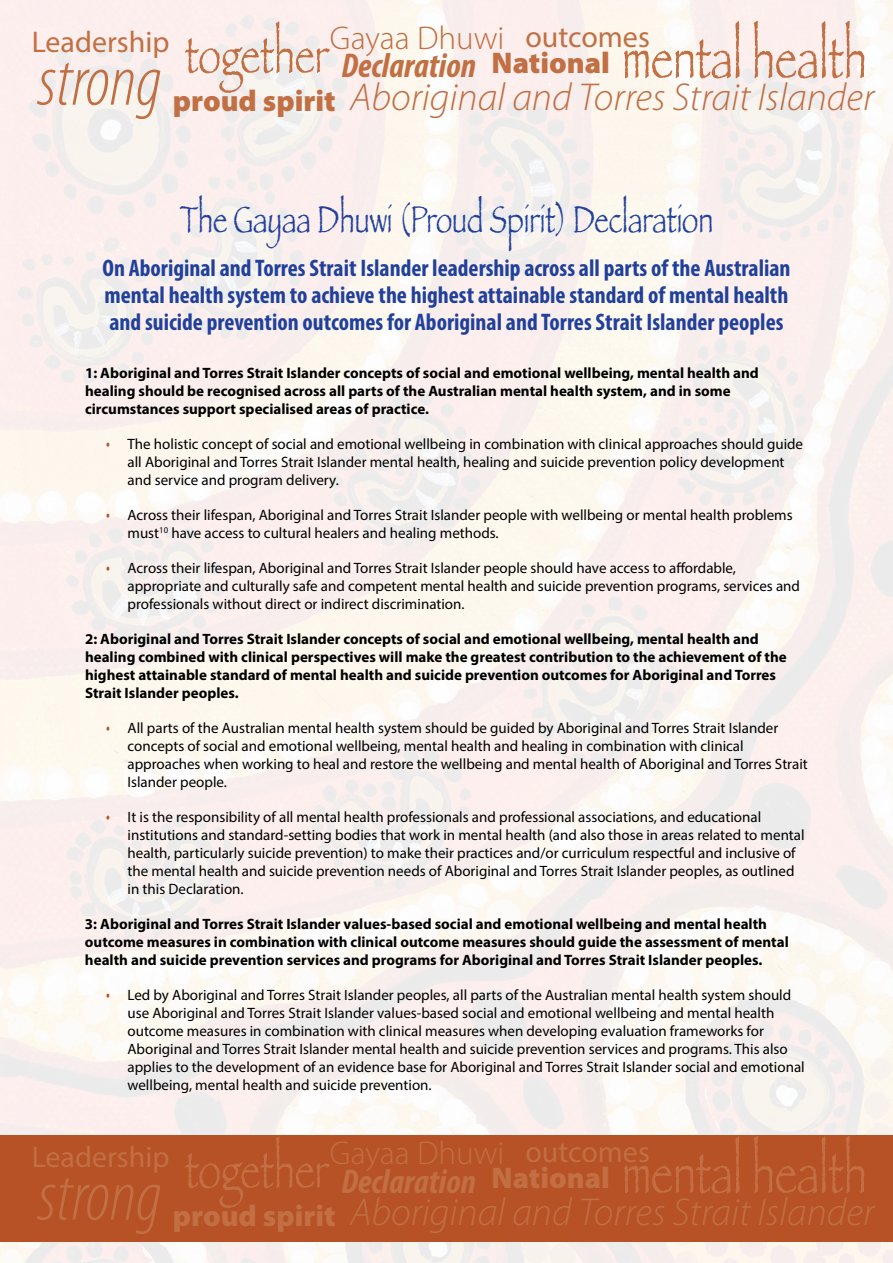
<style>
.page{position:relative;width:893px;height:1263px;background:#fff}
.page>*{position:absolute;margin:0;border:0;box-sizing:border-box;transform-origin:0 0}
.t1{font:italic 300 condensed 72px "Myriad Pro";color:#c16f43}
.t2{font:condensed 60px "Papyrus";color:#c16f43}
.t3{font:italic 300 39px "Myriad Pro";color:#c16f43}
.t4{font:condensed 39px "Papyrus";color:#21409a}
.t5{font:italic 700 condensed 34.5px "Myriad Pro";color:#c16f43}
.t6{font:300 33px "Myriad Pro";color:#c16f43}
.t7{font:30px "Myriad Pro";color:#c16f43}
.t8{font:900 30px "Myriad Pro";color:#c16f43}
.t9{font:700 condensed 24px/27px "Myriad Pro";color:#21409a;text-align:justify}
.t10{font:15px/18px "Myriad Pro";color:#000}
.t11{font:700 15px/18px "Myriad Pro";color:#000}
.s1{font-family:"Myriad Pro";font-weight:900;font-stretch:normal;font-size:30px}
.s2{font-family:"Papyrus";font-stretch:condensed;font-size:54px}
.s3{font-weight:400;font-size:30px}
.s4{font-family:"Papyrus";font-stretch:condensed;color:#b65226}
</style>
<div class="page">
<div style="left:0;top:1135px;width:893px;height:107px;background:#b65226"></div>
<h2 class="t2" style="left:492px;top:22px;width:377px"><span class="s1">National</span> mental health</h2>
<h3 class="t7" style="left:32px;top:24px;width:299px">Leadership <span class="s2">together</span></h3>
<h3 class="t6" style="left:330px;top:20px;width:322px">Gayaa Dhuwi <span class="s3">outcomes</span></h3>
<h3 class="t5" style="left:341px;top:44px;width:136px">Declaration</h3>
<h1 class="t1" style="left:38px;top:43px;width:125px">strong</h1>
<h3 class="t3" style="left:351px;top:76px;width:525px">Aboriginal and Torres Strait Islander</h3>
<h3 class="t8" style="left:173px;top:84px;width:164px">proud spirit</h3>
<h3 class="t4" style="left:180px;top:196px;width:535px">The Gayaa Dhuwi (Proud Spirit) Declaration</h3>
<p class="t9" style="left:102px;top:254px;width:690px">On Aboriginal and Torres Strait Islander leadership across all parts of the Australian mental health system to achieve the highest attainable standard of mental health and suicide prevention outcomes for Aboriginal and Torres Strait Islander peoples</p>
<p class="t11" style="left:85px;top:363px;width:675px">1: Aboriginal and Torres Strait Islander concepts of social and emotional wellbeing, mental health and healing should be recognised across all parts of the Australian mental health system, and in some circumstances support specialised areas of practice.</p>
<p class="t10" style="left:128px;top:435px;width:677px;text-indent:-21px"><span class="s4">•</span> The holistic concept of social and emotional wellbeing in combination with clinical approaches should guide all Aboriginal and Torres Strait Islander mental health, healing and suicide prevention policy development and service and program delivery.</p>
<p class="t10" style="left:128px;top:506px;width:667px;text-indent:-21px"><span class="s4">•</span> Across their lifespan, Aboriginal and Torres Strait Islander people with wellbeing or mental health problems must<sup>10</sup> have access to cultural healers and healing methods.</p>
<p class="t10" style="left:128px;top:559px;width:674px;text-indent:-21px"><span class="s4">•</span> Across their lifespan, Aboriginal and Torres Strait Islander people should have access to affordable, appropriate and culturally safe and competent mental health and suicide prevention programs, services and professionals without direct or indirect discrimination.</p>
<p class="t11" style="left:85px;top:629px;width:703px">2: Aboriginal and Torres Strait Islander concepts of social and emotional wellbeing, mental health and healing combined with clinical perspectives will make the greatest contribution to the achievement of the highest attainable standard of mental health and suicide prevention outcomes for Aboriginal and Torres Strait Islander peoples.</p>
<p class="t10" style="left:128px;top:719px;width:682px;text-indent:-21px"><span class="s4">•</span> All parts of the Australian mental health system should be guided by Aboriginal and Torres Strait Islander concepts of social and emotional wellbeing, mental health and healing in combination with clinical approaches when working to heal and restore the wellbeing and mental health of Aboriginal and Torres Strait Islander people.</p>
<p class="t10" style="left:128px;top:808px;width:679px;text-indent:-21px"><span class="s4">•</span> It is the responsibility of all mental health professionals and professional associations, and educational institutions and standard-setting bodies that work in mental health (and also those in areas related to mental health, particularly suicide prevention) to make their practices and/or curriculum respectful and inclusive of the mental health and suicide prevention needs of Aboriginal and Torres Strait Islander peoples, as outlined in this Declaration.</p>
<p class="t11" style="left:85px;top:914px;width:705px">3: Aboriginal and Torres Strait Islander values-based social and emotional wellbeing and mental health outcome measures in combination with clinical outcome measures should guide the assessment of mental health and suicide prevention services and programs for Aboriginal and Torres Strait Islander peoples.</p>
<p class="t10" style="left:128px;top:986px;width:679px;text-indent:-21px"><span class="s4">•</span> Led by Aboriginal and Torres Strait Islander peoples, all parts of the Australian mental health system should use Aboriginal and Torres Strait Islander values-based social and emotional wellbeing and mental health outcome measures in combination with clinical measures when developing evaluation frameworks for Aboriginal and Torres Strait Islander mental health and suicide prevention services and programs. This also applies to the development of an evidence base for Aboriginal and Torres Strait Islander social and emotional wellbeing, mental health and suicide prevention.</p>
<h2 class="t2" style="left:492px;top:1136px;width:377px"><span class="s1">National</span> mental health</h2>
<h3 class="t7" style="left:32px;top:1139px;width:299px">Leadership <span class="s2">together</span></h3>
<h3 class="t6" style="left:330px;top:1135px;width:322px">Gayaa Dhuwi <span class="s3">outcomes</span></h3>
<h3 class="t5" style="left:341px;top:1159px;width:136px">Declaration</h3>
<h1 class="t1" style="left:38px;top:1157px;width:125px">strong</h1>
<h3 class="t3" style="left:351px;top:1191px;width:525px">Aboriginal and Torres Strait Islander</h3>
<h3 class="t8" style="left:173px;top:1199px;width:164px">proud spirit</h3>
</div>
